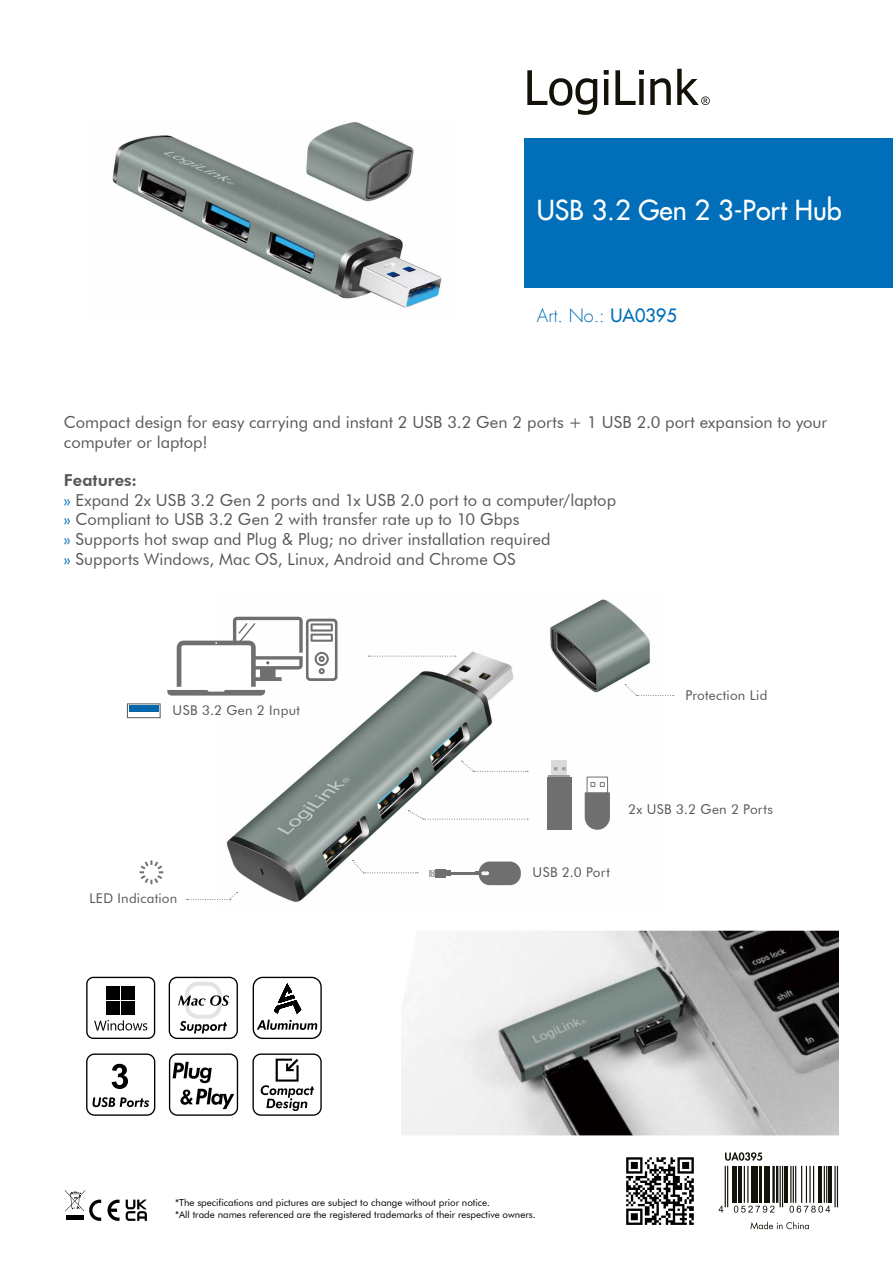
<style>
.page{position:relative;width:893px;height:1263px;background:#fff}
.page>*{position:absolute;margin:0;border:0;box-sizing:border-box;transform-origin:0 0}
.t1{font:27px "Futura LT";color:#fff}
.t2{font:300 18px "Futura LT";color:#006eb8}
.t3{font:16.5px/19.8px "Futura BT";color:#575756}
.t4{font:13.5px "Futura BT";letter-spacing:.02em;color:#575756}
.t5{font:9.75px/11.7px "Futura BT";color:#000}
.s1{font-weight:400}
.s2{font-weight:800}
.s3{color:#006eb8}
</style>
<div class="page">
<svg style="left:65px;top:1190px;width:36px;height:31px"></svg>
<svg style="left:108px;top:1199px;width:12px;height:22px"></svg>
<svg style="left:126px;top:1199px;width:21px;height:22px"></svg>
<img style="left:218px;top:599px;width:432px;height:303px">
<div style="left:524px;top:138px;width:369px;height:150px;background:#006eb8"></div>
<svg style="left:527px;top:69px;width:183px;height:46px"></svg>
<svg style="left:167px;top:617px;width:170px;height:78px"></svg>
<div style="left:552px;top:761px;width:15px;height:15px;background:#dadada"></div>
<hr style="left:549px;top:776px;width:21px;height:2px;background:#9d9d9c">
<svg style="left:554px;top:767px;width:12px;height:3px"></svg>
<div style="left:547px;top:777px;width:25px;height:53px;background:#706f6f"></div>
<img style="left:401px;top:931px;width:438px;height:204px">
<svg style="left:626px;top:1157px;width:68px;height:68px"></svg>
<div style="left:127px;top:703px;width:33px;height:15px;border:1px solid #575756"></div>
<div style="left:129px;top:705px;width:30px;height:7px;background:#0067a8"></div>
<img style="left:112px;top:122px;width:330px;height:186px">
<svg style="left:369px;top:655px;width:87px;height:2px"></svg>
<svg style="left:625px;top:684px;width:49px;height:12px"></svg>
<svg style="left:352px;top:860px;width:66px;height:13px"></svg>
<svg style="left:462px;top:761px;width:66px;height:11px"></svg>
<svg style="left:140px;top:860px;width:23px;height:24px"></svg>
<svg style="left:187px;top:892px;width:50px;height:8px"></svg>
<svg style="left:725px;top:1152px;width:37px;height:9px"></svg>
<svg style="left:750px;top:1222px;width:59px;height:7px"></svg>
<hr style="left:727px;top:1166px;width:1px;height:41px;background:#121309">
<hr style="left:725px;top:1166px;width:1px;height:41px;background:#121309">
<hr style="left:732px;top:1166px;width:2px;height:37px;background:#121309">
<hr style="left:735px;top:1166px;width:2px;height:37px;background:#121309">
<hr style="left:738px;top:1166px;width:3px;height:37px;background:#121309">
<hr style="left:747px;top:1166px;width:1px;height:37px;background:#121309">
<hr style="left:744px;top:1166px;width:1px;height:37px;background:#121309">
<hr style="left:751px;top:1166px;width:2px;height:37px;background:#121309">
<hr style="left:754px;top:1166px;width:4px;height:37px;background:#121309">
<hr style="left:759px;top:1166px;width:3px;height:37px;background:#121309">
<hr style="left:764px;top:1166px;width:1px;height:37px;background:#121309">
<hr style="left:766px;top:1166px;width:4px;height:37px;background:#121309">
<hr style="left:776px;top:1166px;width:2px;height:37px;background:#121309">
<hr style="left:772px;top:1166px;width:3px;height:37px;background:#121309">
<hr style="left:782px;top:1166px;width:1px;height:41px;background:#121309">
<hr style="left:780px;top:1166px;width:1px;height:41px;background:#121309">
<hr style="left:784px;top:1166px;width:4px;height:37px;background:#121309">
<hr style="left:813px;top:1166px;width:1px;height:37px;background:#121309">
<hr style="left:809px;top:1166px;width:2px;height:37px;background:#121309">
<hr style="left:806px;top:1166px;width:1px;height:37px;background:#121309">
<hr style="left:801px;top:1166px;width:1px;height:37px;background:#121309">
<hr style="left:795px;top:1166px;width:1px;height:37px;background:#121309">
<hr style="left:793px;top:1166px;width:1px;height:37px;background:#121309">
<hr style="left:790px;top:1166px;width:1px;height:37px;background:#121309">
<hr style="left:818px;top:1166px;width:3px;height:37px;background:#121309">
<hr style="left:826px;top:1166px;width:1px;height:37px;background:#121309">
<hr style="left:824px;top:1166px;width:1px;height:37px;background:#121309">
<hr style="left:828px;top:1166px;width:4px;height:37px;background:#121309">
<hr style="left:837px;top:1166px;width:1px;height:41px;background:#121309">
<hr style="left:834px;top:1166px;width:2px;height:41px;background:#121309">
<svg style="left:718px;top:1206px;width:5px;height:6px"></svg>
<svg style="left:734px;top:1205px;width:40px;height:7px"></svg>
<svg style="left:789px;top:1205px;width:41px;height:7px"></svg>
<svg style="left:86px;top:977px;width:69px;height:62px"></svg>
<div style="left:121px;top:987px;width:14px;height:13px;background:#000"></div>
<div style="left:107px;top:987px;width:13px;height:13px;background:#000"></div>
<div style="left:121px;top:1001px;width:14px;height:14px;background:#000"></div>
<div style="left:107px;top:1001px;width:13px;height:14px;background:#000"></div>
<svg style="left:169px;top:1053px;width:69px;height:63px"></svg>
<svg style="left:86px;top:1053px;width:69px;height:63px"></svg>
<svg style="left:253px;top:977px;width:69px;height:62px"></svg>
<svg style="left:169px;top:977px;width:69px;height:62px"></svg>
<svg style="left:252px;top:1053px;width:70px;height:63px"></svg>
<svg style="left:408px;top:810px;width:120px;height:10px"></svg>
<svg style="left:429px;top:870px;width:7px;height:6px"></svg>
<svg style="left:446px;top:870px;width:4px;height:6px"></svg>
<div style="left:436px;top:869px;width:10px;height:9px;background:#706f6f"></div>
<hr style="left:448px;top:872px;width:28px;height:2px;background:#706f6f">
<div style="left:479px;top:861px;width:42px;height:24px;background:#706f6f;border-radius:11px"></div>
<svg style="left:475px;top:871px;width:14px;height:4px"></svg>
<svg style="left:585px;top:776px;width:25px;height:54px"></svg>
<h1 class="t1" style="left:537px;top:192px;width:307px">USB 3.2 Gen 2 3-Port Hub</h1>
<p class="t2" style="left:537px;top:305px;width:141px">Art. No.: <span class="s1">UA0395</span></p>
<p class="t3" style="left:64px;top:412px;width:765px">Compact design for easy carrying and instant 2 USB 3.2 Gen 2 ports + 1 USB 2.0 port expansion to your computer or laptop!</p>
<p class="t3" style="left:64px;top:470px;width:554px"><span class="s2">Features:<br></span><span class="s3">»</span> Expand 2x USB 3.2 Gen 2 ports and 1x USB 2.0 port to a computer/laptop <span class="s3">»</span> Compliant to USB 3.2 Gen 2 with transfer rate up to 10 Gbps<br><span class="s3">»</span> Supports hot swap and Plug &amp; Plug; no driver installation required<br><span class="s3">»</span> Supports Windows, Mac OS, Linux, Android and Chrome OS</p>
<p class="t4" style="left:173px;top:702px;width:129px">USB 3.2 Gen 2 Input</p>
<p class="t4" style="left:89px;top:890px;width:89px">LED Indication</p>
<p class="t4" style="left:685px;top:687px;width:84px">Protection Lid</p>
<p class="t4" style="left:628px;top:801px;width:146px">2x USB 3.2 Gen 2 Ports</p>
<p class="t4" style="left:533px;top:864px;width:79px">USB 2.0 Port</p>
<p class="t5" style="left:175px;top:1197px;width:362px">*The specifications and pictures are subject to change without prior notice.<br>*All trade names referenced are the registered trademarks of their respective owners.</p>
</div>
